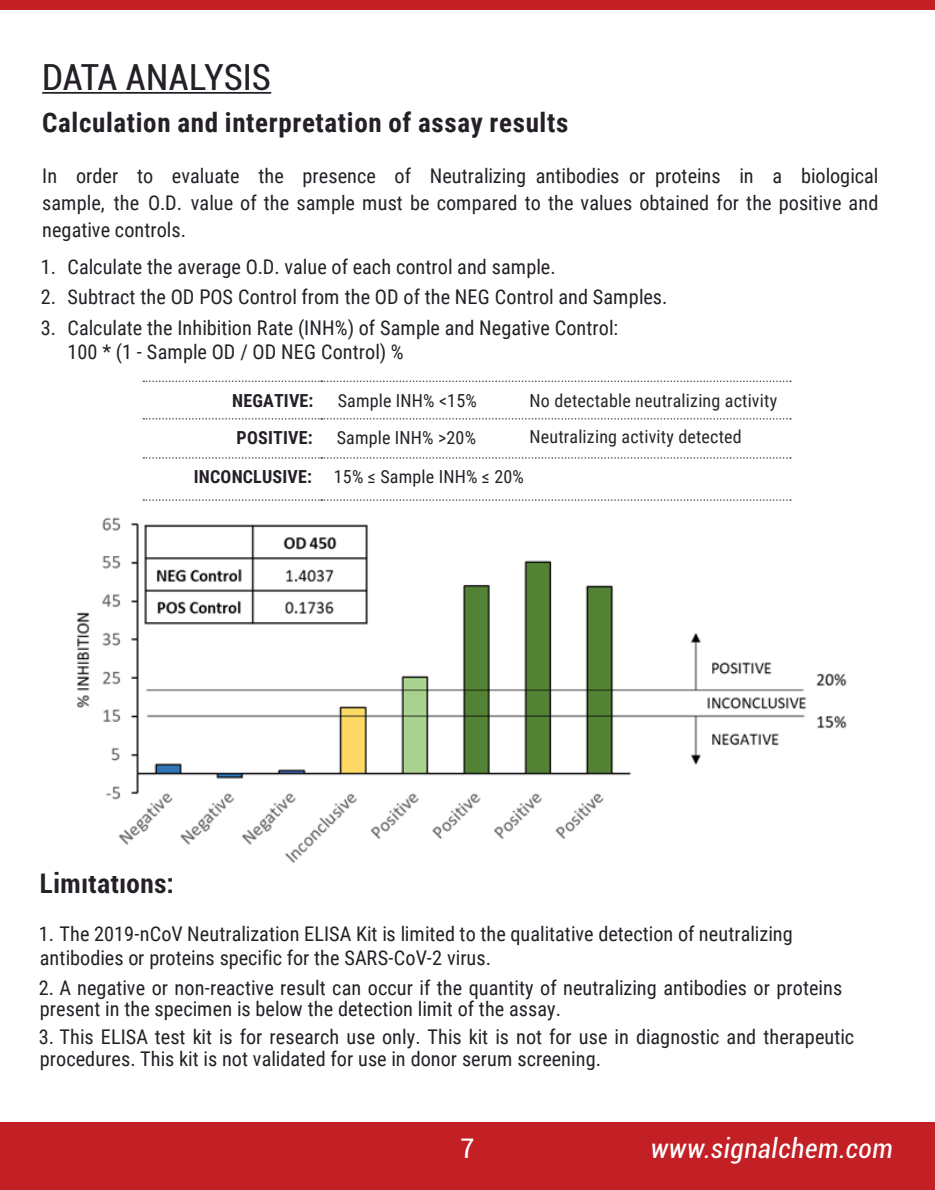
<style>
.page{position:relative;width:935px;height:1190px;background:#fff}
.page>*{position:absolute;margin:0;border:0;box-sizing:border-box;transform-origin:0 0}
.t1{font:condensed 36px "Roboto";letter-spacing:-.005em;color:#252027}
.t2{font:700 27px "Roboto Condensed";letter-spacing:.025em;color:#252027}
.t3{font:italic condensed 27px "Roboto";letter-spacing:.02em;color:#fff}
.t4{font:700 condensed 27px "Roboto";letter-spacing:.02em;color:#252027}
.t5{font:condensed 27px "Roboto";color:#fff}
.t6{font:20.4px/27px "Roboto Condensed";color:#252027}
.t7{font:18px "Roboto Condensed";letter-spacing:.01em;color:#29242a}
.t8{font:18px/39px "Roboto Condensed";letter-spacing:.01em;color:#252027}
.t9{font:700 18px "Roboto Condensed";letter-spacing:.01em;color:#252027}
.s1{font-weight:700}
</style>
<div class="page">
<div style="left:0;top:1122px;width:935px;height:68px;background:#c32025"></div>
<div style="left:0;top:0;width:935px;height:9px;background:#c32025"></div>
<hr style="left:42px;top:92px;width:229px;height:2px;background:#252027">
<svg style="left:143px;top:381px;width:648px;height:1px"></svg>
<svg style="left:143px;top:418px;width:648px;height:2px"></svg>
<svg style="left:143px;top:457px;width:648px;height:2px"></svg>
<svg style="left:143px;top:499px;width:648px;height:2px"></svg>
<img style="left:77px;top:517px;width:770px;height:347px">
<h1 class="t1" style="left:42px;top:52px;width:230px">DATA ANALYSIS</h1>
<h2 class="t2" style="left:42px;top:104px;width:527px">Calculation and interpretation of assay results</h2>
<p class="t6" style="left:42px;top:162px;width:838px;text-align:justify">In order to evaluate the presence of Neutralizing antibodies or proteins in a biological sample, the O.D. value of the sample must be compared to the values obtained for the positive and negative controls.</p>
<p class="t6" style="left:41px;top:252px;width:516px">1. Calculate the average O.D. value of each control and sample.</p>
<p class="t6" style="left:41px;top:283px;width:628px">2. Subtract the OD POS Control from the OD of the NEG Control and Samples.</p>
<p class="t6" style="left:67px;top:314px;width:552px;line-height:24.3px;text-indent:-27px">3. Calculate the Inhibition Rate (INH%) of Sample and Negative Control:<br>100 * (1 - Sample OD / OD NEG Control) %</p>
<p class="t9" style="left:232px;top:388px;width:83px">NEGATIVE:</p>
<p class="t8" style="left:338px;top:380px;width:141px">Sample INH% &lt;15%</p>
<p class="t9" style="left:237px;top:425px;width:77px">POSITIVE:</p>
<p class="t7" style="left:529px;top:388px;width:249px">No detectable neutralizing activity</p>
<p class="t7" style="left:529px;top:424px;width:214px">Neutralizing activity detected</p>
<p class="t8" style="left:194px;top:418px;width:332px;text-indent:143px">Sample INH% &gt;20%<br><span class="s1">INCONCLUSIVE:</span> 15% ≤ Sample INH% ≤ 20%</p>
<h2 class="t4" style="left:40px;top:864px;width:135px">Limitations:</h2>
<p class="t6" style="left:39px;top:921px;width:755px;line-height:24px">1. The 2019-nCoV Neutralization ELISA Kit is limited to the qualitative detection of neutralizing antibodies or proteins specific for the SARS-CoV-2 virus.</p>
<p class="t6" style="left:39px;top:976px;width:805px;line-height:21.9px">2. A negative or non-reactive result can occur if the quantity of neutralizing antibodies or proteins present in the specimen is below the detection limit of the assay.</p>
<p class="t6" style="left:39px;top:1025px;width:817px;line-height:21.9px">3. This ELISA test kit is for research use only. This kit is not for use in diagnostic and therapeutic procedures. This kit is not validated for use in donor serum screening.</p>
<h2 class="t5" style="left:460px;top:1129px;width:15px">7</h2>
<h2 class="t3" style="left:651px;top:1129px;width:243px">www.signalchem.com</h2>
</div>
